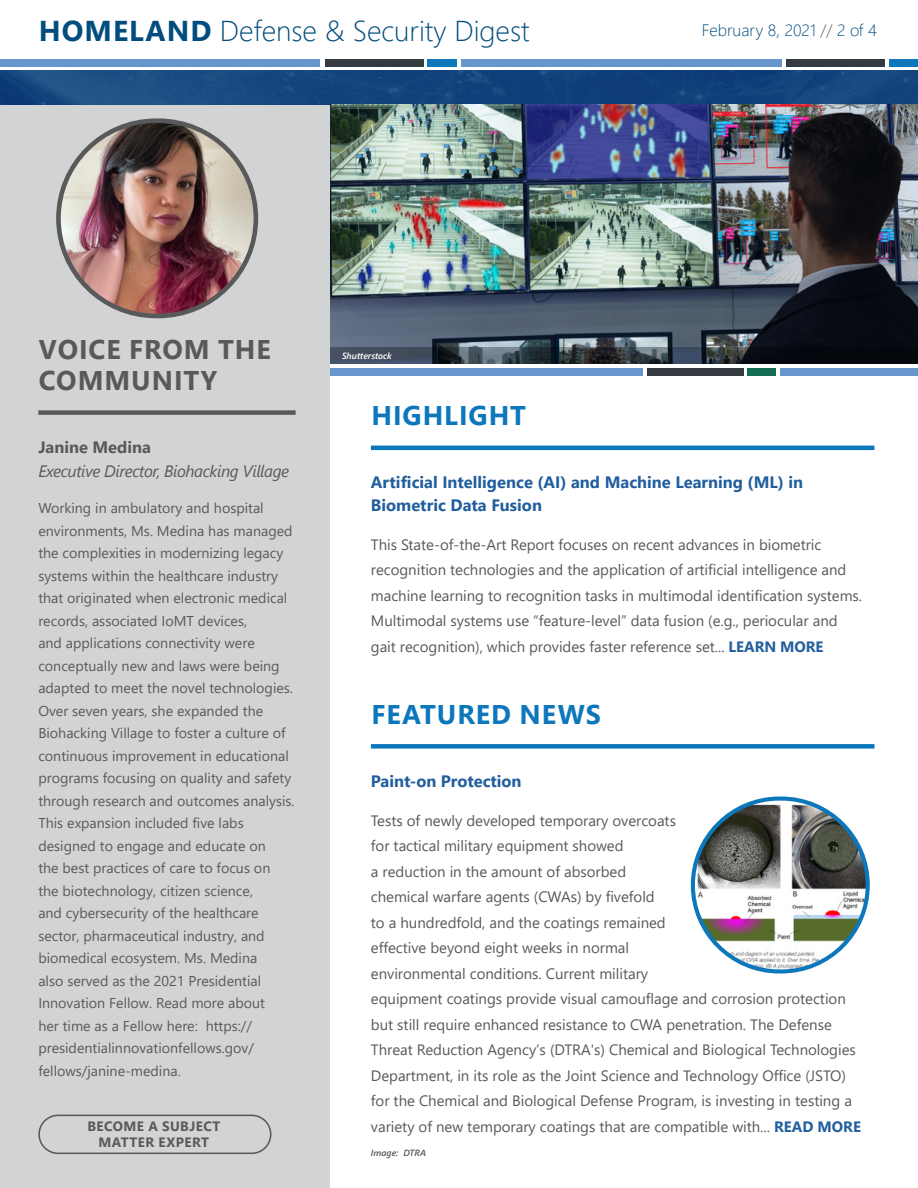
<style>
.page{position:relative;width:918px;height:1188px;background:#fff}
.page>*{position:absolute;margin:0;border:0;box-sizing:border-box;transform-origin:0 0}
.t1{font:300 28.65px "Segoe UI";color:#014d7d}
.t2{font:700 27px "Segoe UI";letter-spacing:.035em;color:#0c77bb}
.t3{font:700 27px/31.5px "Segoe UI";letter-spacing:.035em;color:#58595b}
.t4{font:700 16.5px/22.5px "Segoe UI";color:#215e9e}
.t5{font:italic 16.5px "Segoe UI";letter-spacing:-.025em;color:#58595b}
.t6{font:300 16.5px "Segoe UI";color:#014d7d}
.t7{font:700 16.5px "Segoe UI";color:#58595b}
.t8{font:15px/25.5px "Segoe UI";color:#58595b}
.t9{font:14.25px/22.5px "Segoe UI";color:#58595b}
.t10{font:700 13.5px/16.2px "Segoe UI";letter-spacing:.035em;color:#58595b;text-align:center}
.t11{font:italic 600 9px "Segoe UI";color:#fff}
.t12{font:italic 600 9px "Segoe UI";color:#58595b}
.s1{font-weight:700}
.s2{color:#58595b}
.s3{font-weight:700;color:#215e9e}
</style>
<div class="page">
<img style="left:1px;top:71px;width:917px;height:34px">
<img style="left:330px;top:105px;width:588px;height:242px">
<div style="left:330px;top:369px;width:313px;height:7px;background:#6895cc"></div>
<div style="left:647px;top:369px;width:97px;height:7px;background:#343a40"></div>
<div style="left:748px;top:369px;width:28px;height:7px;background:#156e54"></div>
<div style="left:780px;top:369px;width:138px;height:7px;background:#6895cc"></div>
<svg style="left:330px;top:347px;width:588px;height:17px;background:#29313a"></svg>
<div style="left:0;top:105px;width:330px;height:1083px;background:#d1d3d4"></div>
<hr style="left:371px;top:446px;width:504px;height:4px;background:#0c77bb">
<div style="left:371px;top:744px;width:504px;height:5px;background:#0c77bb"></div>
<img style="left:693px;top:799px;width:175px;height:172px;border-radius:86px">
<div style="left:691px;top:797px;width:179px;height:177px;border:4px solid #0c77bb;border-radius:86px"></div>
<div style="left:38px;top:410px;width:258px;height:5px;background:#58595b"></div>
<div style="left:38px;top:1115px;width:234px;height:39px;border:2px solid #58595b;border-radius:19px"></div>
<img style="left:58px;top:121px;width:198px;height:195px;border-radius:98px">
<div style="left:56px;top:118px;width:202px;height:200px;border:5px solid #58595b;border-radius:98px"></div>
<div style="left:0;top:59px;width:320px;height:7px;background:#6895cc"></div>
<div style="left:325px;top:59px;width:99px;height:7px;background:#343a40"></div>
<div style="left:428px;top:59px;width:29px;height:7px;background:#0c77bb"></div>
<div style="left:461px;top:59px;width:321px;height:7px;background:#6895cc"></div>
<div style="left:786px;top:59px;width:99px;height:7px;background:#343a40"></div>
<div style="left:889px;top:59px;width:29px;height:7px;background:#0c77bb"></div>
<h1 class="t1" style="left:39px;top:4px;width:492px"><span class="s1">HOMELAND</span> Defense &amp; Security Digest</h1>
<p class="t6" style="left:702px;top:15px;width:176px">February 8, 2021 <span class="s2">//</span> 2 of 4</p>
<h2 class="t3" style="left:39px;top:331px;width:234px">VOICE FROM THE<br>COMMUNITY</h2>
<p class="t7" style="left:38px;top:432px;width:114px">Janine Medina</p>
<p class="t5" style="left:38px;top:456px;width:252px">Executive Director, Biohacking Village</p>
<p class="t9" style="left:38px;top:496px;width:258px">Working in ambulatory and hospital environments, Ms. Medina has managed the complexities in modernizing legacy systems within the healthcare industry that originated when electronic medical records, associated IoMT devices,<br>and applications connectivity were conceptually new and laws were being adapted to meet the novel technologies.<br>Over seven years, she expanded the Biohacking Village to foster a culture of continuous improvement in educational programs focusing on quality and safety through research and outcomes analysis.<br>This expansion included five labs designed to engage and educate on<br>the best practices of care to focus on<br>the biotechnology, citizen science,<br>and cybersecurity of the healthcare sector, pharmaceutical industry, and biomedical ecosystem. Ms. Medina<br>also served as the 2021 Presidential Innovation Fellow. Read more about<br>her time as a Fellow here: https:// presidentialinnovationfellows.gov/ fellows/janine-medina.</p>
<p class="t10" style="left:87px;top:1117px;width:135px">BECOME A SUBJECT<br>MATTER EXPERT</p>
<p class="t11" style="left:342px;top:347px;width:52px">Shutterstock</p>
<h2 class="t2" style="left:371px;top:390px;width:156px">HIGHLIGHT</h2>
<p class="t4" style="left:371px;top:470px;width:434px">Artificial Intelligence (AI) and Machine Learning (ML) in<br>Biometric Data Fusion</p>
<p class="t8" style="left:371px;top:530px;width:493px">This State-of-the-Art Report focuses on recent advances in biometric recognition technologies and the application of artificial intelligence and machine learning to recognition tasks in multimodal identification systems.<br>Multimodal systems use “feature-level” data fusion (e.g., periocular and gait recognition), which provides faster reference set... <span class="s3">LEARN MORE</span></p>
<h2 class="t2" style="left:371px;top:689px;width:231px">FEATURED NEWS</h2>
<p class="t4" style="left:371px;top:768px;width:152px">Paint-on Protection</p>
<p class="t8" style="left:371px;top:806px;width:492px">Tests of newly developed temporary overcoats<br>for tactical military equipment showed<br>a reduction in the amount of absorbed<br>chemical warfare agents (CWAs) by fivefold<br>to a hundredfold, and the coatings remained<br>effective beyond eight weeks in normal<br>environmental conditions. Current military<br>equipment coatings provide visual camouflage and corrosion protection but still require enhanced resistance to CWA penetration. The Defense Threat Reduction Agency’s (DTRA's) Chemical and Biological Technologies Department, in its role as the Joint Science and Technology Office (JSTO) for the Chemical and Biological Defense Program, is investing in testing a variety of new temporary coatings that are compatible with... <span class="s3">READ MORE</span></p>
<p class="t12" style="left:371px;top:1144px;width:57px">Image: DTRA</p>
</div>
